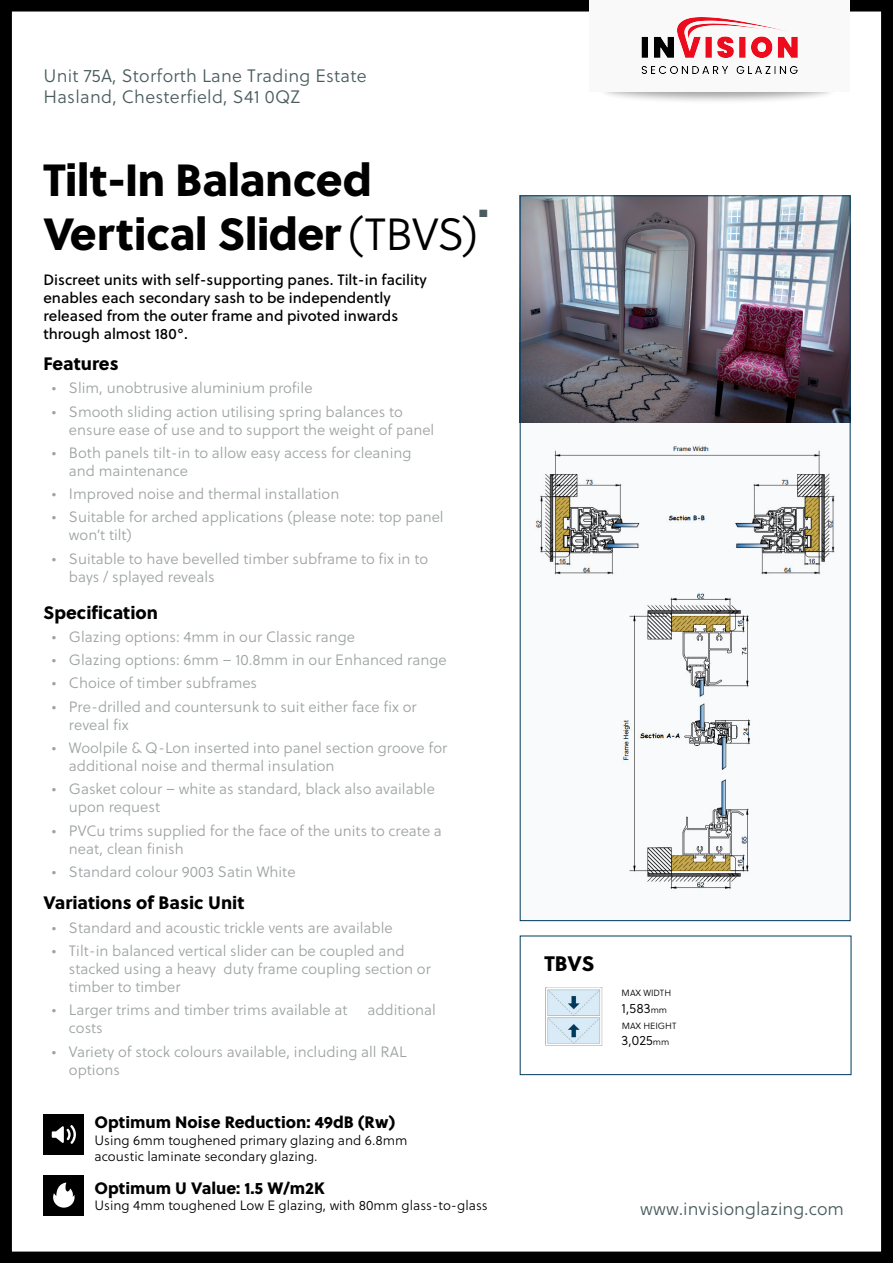
<style>
.page{position:relative;width:893px;height:1263px;background:#fff}
.page>*{position:absolute;margin:0;border:0;box-sizing:border-box;transform-origin:0 0}
.t1{font:45px/54px "Soleil Xb";letter-spacing:-.02em;color:#000}
.t2{font:45px "Soleil Xb";color:#4a5c5d}
.t3{font:21px "Soleil Xb";color:#000}
.t4{font:18px/21.6px "Soleil Lt";letter-spacing:.015em;color:#4a5c5d}
.t5{font:18px "Soleil Xb";color:#000}
.t6{font:16.5px "Soleil Xb";color:#000}
.t7{font:15px/18px "Soleil Lt";color:#9da2a3}
.t8{font:15px/18px "Soleil Bk";color:#000}
.t9{font:13.5px/16.2px "Soleil Lt";color:#000}
.t10{font:9px "Soleil Lt";color:#000}
.s1{font-family:"Soleil Lt"}
.s2{font-size:9px}
</style>
<div class="page">
<div style="left:520px;top:196px;width:330px;height:725px;background:#f9fafc"></div>
<img style="left:522px;top:198px;width:326px;height:224px">
<div style="left:0;top:0;width:893px;height:1263px;border:12px solid #000"></div>
<svg style="left:605px;top:92px;width:225px;height:9px"></svg>
<div style="left:43px;top:1114px;width:41px;height:41px;background:#000"></div>
<svg style="left:52px;top:1125px;width:24px;height:19px"></svg>
<div style="left:43px;top:1175px;width:41px;height:40px;background:#000"></div>
<svg style="left:53px;top:1182px;width:22px;height:25px"></svg>
<img style="left:545px;top:987px;width:58px;height:59px">
<div style="left:520px;top:936px;width:331px;height:139px;border:1px solid #003a5d"></div>
<img style="left:623px;top:593px;width:128px;height:296px">
<img style="left:536px;top:446px;width:299px;height:129px">
<div style="left:589px;top:0;width:261px;height:92px;background:#f9f9f9"></div>
<img style="left:641px;top:17px;width:157px;height:57px">
<p class="t4" style="left:44px;top:64px;width:325px">Unit 75A, Storforth Lane Trading Estate<br>Hasland, Chesterfield, S41 0QZ</p>
<h1 class="t1" style="left:43px;top:150px;width:436px">Tilt-In Balanced<br>Vertical Slider <span class="s1">(TBVS)</span></h1>
<h1 class="t2" style="left:478px;top:165px;width:13px">.</h1>
<p class="t8" style="left:43px;top:271px;width:385px">Discreet units with self-supporting panes. Tilt-in facility enables each secondary sash to be independently released from the outer frame and pivoted inwards through almost 180°.</p>
<p class="t5" style="left:43px;top:349px;width:77px">Features</p>
<p class="t7" style="left:52px;top:379px;width:262px">• Slim, unobtrusive aluminium profile</p>
<p class="t7" style="left:69px;top:402px;width:367px;text-indent:-17px">• Smooth sliding action utilising spring balances to ensure ease of use and to support the weight of panel</p>
<p class="t7" style="left:69px;top:443px;width:344px;text-indent:-17px">• Both panels tilt-in to allow easy access for cleaning and maintenance</p>
<p class="t7" style="left:52px;top:485px;width:289px">• Improved noise and thermal installation</p>
<p class="t7" style="left:69px;top:508px;width:376px;text-indent:-17px">• Suitable for arched applications (please note: top panel won’t tilt)</p>
<p class="t7" style="left:69px;top:549px;width:361px;text-indent:-17px">• Suitable to have bevelled timber subframe to fix in to bays / splayed reveals</p>
<p class="t5" style="left:43px;top:598px;width:116px">Specification</p>
<p class="t7" style="left:52px;top:627px;width:305px">• Glazing options: 4mm in our Classic range</p>
<p class="t7" style="left:52px;top:651px;width:396px">• Glazing options: 6mm – 10.8mm in our Enhanced range</p>
<p class="t7" style="left:52px;top:674px;width:207px">• Choice of timber subframes</p>
<p class="t7" style="left:69px;top:697px;width:349px;text-indent:-17px">• Pre-drilled and countersunk to suit either face fix or reveal fix</p>
<p class="t7" style="left:69px;top:739px;width:380px;text-indent:-17px">• Woolpile &amp; Q-Lon inserted into panel section groove for additional noise and thermal insulation</p>
<p class="t7" style="left:69px;top:780px;width:367px;text-indent:-17px">• Gasket colour – white as standard, black also available upon request</p>
<p class="t7" style="left:69px;top:821px;width:375px;text-indent:-17px">• PVCu trims supplied for the face of the units to create a neat, clean finish</p>
<p class="t7" style="left:52px;top:863px;width:245px">• Standard colour 9003 Satin White</p>
<p class="t5" style="left:43px;top:889px;width:202px">Variations of Basic Unit</p>
<p class="t7" style="left:52px;top:918px;width:342px">• Standard and acoustic trickle vents are available</p>
<p class="t7" style="left:69px;top:941px;width:363px;text-indent:-17px">• Tilt-in balanced vertical slider can be coupled and stacked using a heavy duty frame coupling section or timber to timber</p>
<p class="t7" style="left:52px;top:1001px;width:297px">• Larger trims and timber trims available at</p>
<p class="t7" style="left:367px;top:1001px;width:70px">additional</p>
<p class="t7" style="left:69px;top:1019px;width:35px">costs</p>
<p class="t7" style="left:69px;top:1042px;width:339px;text-indent:-17px">• Variety of stock colours available, including all RAL options</p>
<p class="t6" style="left:94px;top:1109px;width:302px">Optimum Noise Reduction: 49dB (Rw)</p>
<p class="t9" style="left:94px;top:1132px;width:315px">Using 6mm toughened primary glazing and 6.8mm acoustic laminate secondary glazing.</p>
<p class="t6" style="left:94px;top:1175px;width:232px">Optimum U Value: 1.5 W/m2K</p>
<p class="t9" style="left:94px;top:1197px;width:395px">Using 4mm toughened Low E glazing, with 80mm glass-to-glass</p>
<h2 class="t3" style="left:545px;top:947px;width:51px">TBVS</h2>
<p class="t10" style="left:622px;top:987px;width:51px">MAX WIDTH</p>
<p class="t9" style="left:622px;top:1000px;width:47px">1,583<span class="s2">mm</span></p>
<p class="t10" style="left:622px;top:1019px;width:56px">MAX HEIGHT</p>
<p class="t9" style="left:622px;top:1032px;width:49px">3,025<span class="s2">mm</span></p>
<p class="t4" style="left:640px;top:1197px;width:206px">www.invisionglazing.com</p>
</div>
